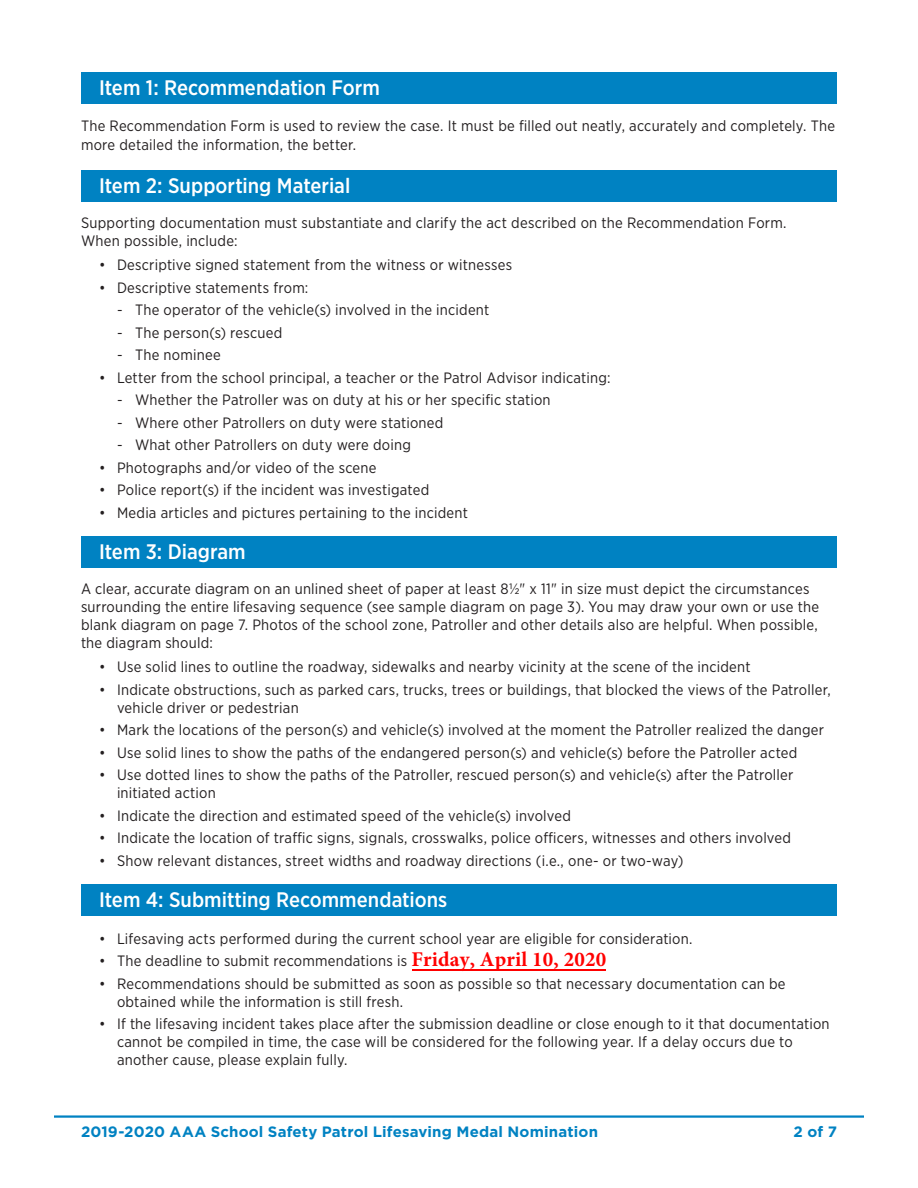
<style>
.page{position:relative;width:918px;height:1188px;background:#fff}
.page>*{position:absolute;margin:0;border:0;box-sizing:border-box;transform-origin:0 0}
.t1{font:500 21px "Gotham Narrow";color:#fff}
.t2{font:700 21px "Minion Pro";letter-spacing:.005em;color:#f00}
.t3{font:15px/18px "Gotham Narrow";letter-spacing:.015em;color:#231f20}
.t4{font:700 15px "Gotham";letter-spacing:.01em;color:#0082c2}
</style>
<div class="page">
<hr style="left:54px;top:1115px;width:810px;height:3px;background:#0082c2">
<div style="left:81px;top:72px;width:756px;height:32px;background:#0082c2"></div>
<div style="left:81px;top:170px;width:756px;height:31px;background:#0082c2"></div>
<div style="left:81px;top:536px;width:756px;height:31px;background:#0082c2"></div>
<div style="left:81px;top:884px;width:756px;height:31px;background:#0082c2"></div>
<hr style="left:412px;top:970px;width:194px;height:1px;background:#f00">
<h1 class="t1" style="left:99px;top:74px;width:282px">Item 1: Recommendation Form</h1>
<p class="t3" style="left:81px;top:115px;width:756px;line-height:19.8px">The Recommendation Form is used to review the case. It must be filled out neatly, accurately and completely. The more detailed the information, the better.</p>
<h1 class="t1" style="left:99px;top:172px;width:253px">Item 2: Supporting Material</h1>
<p class="t3" style="left:81px;top:214px;width:707px">Supporting documentation must substantiate and clarify the act described on the Recommendation Form.<br>When possible, include:</p>
<p class="t3" style="left:99px;top:256px;width:415px">• Descriptive signed statement from the witness or witnesses</p>
<p class="t3" style="left:99px;top:278px;width:211px">• Descriptive statements from:</p>
<p class="t3" style="left:117px;top:301px;width:374px">- The operator of the vehicle(s) involved in the incident</p>
<p class="t3" style="left:117px;top:323px;width:167px">- The person(s) rescued</p>
<p class="t3" style="left:117px;top:346px;width:105px">- The nominee</p>
<p class="t3" style="left:99px;top:368px;width:513px">• Letter from the school principal, a teacher or the Patrol Advisor indicating:</p>
<p class="t3" style="left:117px;top:391px;width:435px">- Whether the Patroller was on duty at his or her specific station</p>
<p class="t3" style="left:117px;top:413px;width:328px">- Where other Patrollers on duty were stationed</p>
<p class="t3" style="left:117px;top:436px;width:295px">- What other Patrollers on duty were doing</p>
<p class="t3" style="left:99px;top:458px;width:279px">• Photographs and/or video of the scene</p>
<p class="t3" style="left:99px;top:481px;width:332px">• Police report(s) if the incident was investigated</p>
<p class="t3" style="left:99px;top:503px;width:370px">• Media articles and pictures pertaining to the incident</p>
<h1 class="t1" style="left:99px;top:538px;width:148px">Item 3: Diagram</h1>
<p class="t3" style="left:81px;top:580px;width:740px">A clear, accurate diagram on an unlined sheet of paper at least 8½" x 11" in size must depict the circumstances surrounding the entire lifesaving sequence (see sample diagram on page 3). You may draw your own or use the blank diagram on page 7. Photos of the school zone, Patroller and other details also are helpful. When possible, the diagram should:</p>
<p class="t3" style="left:99px;top:658px;width:653px">• Use solid lines to outline the roadway, sidewalks and nearby vicinity at the scene of the incident</p>
<p class="t3" style="left:117px;top:680px;width:715px;text-indent:-18px">• Indicate obstructions, such as parked cars, trucks, trees or buildings, that blocked the views of the Patroller, vehicle driver or pedestrian</p>
<p class="t3" style="left:99px;top:721px;width:727px">• Mark the locations of the person(s) and vehicle(s) involved at the moment the Patroller realized the danger</p>
<p class="t3" style="left:99px;top:743px;width:700px">• Use solid lines to show the paths of the endangered person(s) and vehicle(s) before the Patroller acted</p>
<p class="t3" style="left:117px;top:766px;width:678px;text-indent:-18px">• Use dotted lines to show the paths of the Patroller, rescued person(s) and vehicle(s) after the Patroller initiated action</p>
<p class="t3" style="left:99px;top:806px;width:473px">• Indicate the direction and estimated speed of the vehicle(s) involved</p>
<p class="t3" style="left:99px;top:829px;width:694px">• Indicate the location of traffic signs, signals, crosswalks, police officers, witnesses and others involved</p>
<p class="t3" style="left:99px;top:851px;width:586px">• Show relevant distances, street widths and roadway directions (i.e., one- or two-way)</p>
<h1 class="t1" style="left:99px;top:886px;width:350px">Item 4: Submitting Recommendations</h1>
<p class="t3" style="left:99px;top:929px;width:595px">• Lifesaving acts performed during the current school year are eligible for consideration.</p>
<p class="t3" style="left:99px;top:952px;width:310px">• The deadline to submit recommendations is</p>
<p class="t3" style="left:117px;top:974px;width:670px;text-indent:-18px">• Recommendations should be submitted as soon as possible so that necessary documentation can be obtained while the information is still fresh.</p>
<p class="t3" style="left:117px;top:1015px;width:714px;text-indent:-18px">• If the lifesaving incident takes place after the submission deadline or close enough to it that documentation cannot be compiled in time, the case will be considered for the following year. If a delay occurs due to another cause, please explain fully.</p>
<h1 class="t2" style="left:412px;top:945px;width:196px">Friday, April 10, 2020</h1>
<p class="t4" style="left:81px;top:1123px;width:519px">2019-2020 AAA School Safety Patrol Lifesaving Medal Nomination</p>
<p class="t4" style="left:794px;top:1123px;width:45px">2 of 7</p>
</div>
